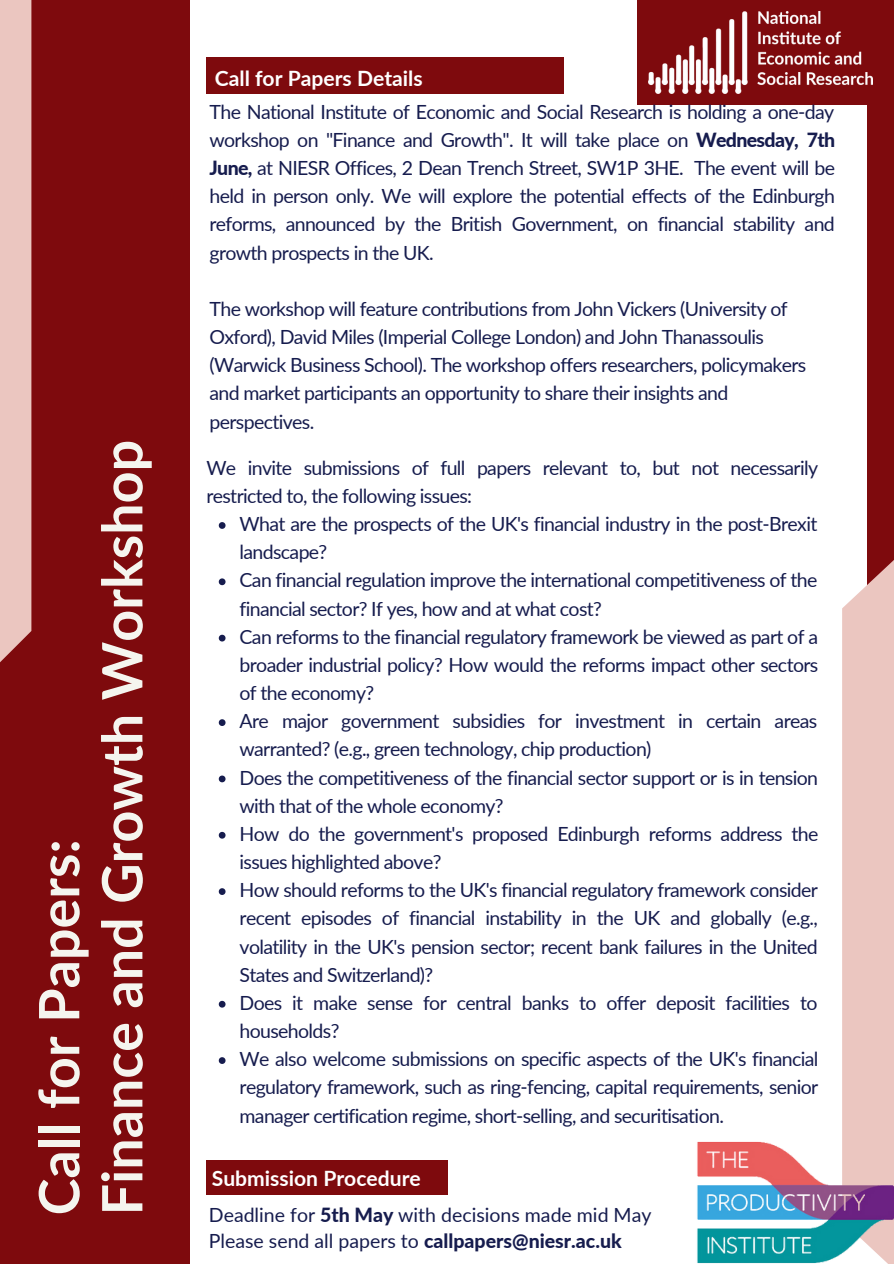
<style>
.page{position:relative;width:894px;height:1264px;background:#fff}
.page>*{position:absolute;margin:0;border:0;box-sizing:border-box;transform-origin:0 0}
.t1{font:700 55.65px/63px "Lato";color:#f5f5ef}
.t2{font:700 21.15px "Lato";color:#fff}
.t3{font:19.5px/28.2px "Lato";letter-spacing:-.035em;color:#161c4e}
.t4{font:19.5px/26px "Lato";color:#161c4e}
.s1{font-weight:800}
</style>
<div class="page">
<div style="left:0;top:0;width:189px;height:1263px;background:#7e0a0d"></div>
<div style="left:0;top:0;width:31px;height:662px;background:#ebc6c0"></div>
<div style="left:866px;top:0;width:27px;height:1008px;background:#7e0a0d"></div>
<svg style="left:842px;top:541px;width:51px;height:596px;background:#e8c3be"></svg>
<div style="left:206px;top:58px;width:357px;height:36px;background:#7e0a0d"></div>
<div style="left:637px;top:0;width:256px;height:104px;background:#7e0a0d"></div>
<div style="left:206px;top:1160px;width:241px;height:34px;background:#7e0a0d"></div>
<img style="left:648px;top:12px;width:224px;height:82px">
<img style="left:697px;top:1137px;width:196px;height:126px">
<svg style="left:219px;top:522px;width:6px;height:7px"></svg>
<svg style="left:219px;top:578px;width:6px;height:7px"></svg>
<svg style="left:219px;top:634px;width:6px;height:7px"></svg>
<svg style="left:219px;top:719px;width:6px;height:7px"></svg>
<svg style="left:219px;top:775px;width:6px;height:7px"></svg>
<svg style="left:219px;top:831px;width:6px;height:7px"></svg>
<svg style="left:219px;top:888px;width:6px;height:7px"></svg>
<svg style="left:219px;top:1000px;width:6px;height:7px"></svg>
<svg style="left:219px;top:1057px;width:6px;height:6px"></svg>
<h1 class="t1" style="left:26px;top:1215px;width:777px;rotate:-90deg">Call for Papers:<br>Finance and Growth Workshop</h1>
<p class="t2" style="left:215px;top:65px;width:209px">Call for Papers Details</p>
<p class="t3" style="left:209px;top:97px;width:627px;text-align:justify">The National Institute of Economic and Social Research is holding a one-day workshop on "Finance and Growth". It will take place on <span class="s1">Wednesday, 7th June,</span> at NIESR Offices, 2 Dean Trench Street, SW1P 3HE. The event will be held in person only. We will explore the potential effects of the Edinburgh reforms, announced by the British Government, on financial stability and growth prospects in the UK.</p>
<p class="t3" style="left:209px;top:294px;width:598px">The workshop will feature contributions from John Vickers (University of Oxford), David Miles (Imperial College London) and John Thanassoulis (Warwick Business School). The workshop offers researchers, policymakers and market participants an opportunity to share their insights and perspectives.</p>
<p class="t3" style="left:206px;top:453px;width:613px">We invite submissions of full papers relevant to, but not necessarily restricted to, the following issues:</p>
<p class="t3" style="left:239px;top:509px;width:580px">What are the prospects of the UK's financial industry in the post-Brexit landscape?<br>Can financial regulation improve the international competitiveness of the financial sector? If yes, how and at what cost?<br>Can reforms to the financial regulatory framework be viewed as part of a broader industrial policy? How would the reforms impact other sectors of the economy?<br>Are major government subsidies for investment in certain areas warranted? (e.g., green technology, chip production)<br>Does the competitiveness of the financial sector support or is in tension with that of the whole economy?<br>How do the government's proposed Edinburgh reforms address the issues highlighted above?<br>How should reforms to the UK's financial regulatory framework consider recent episodes of financial instability in the UK and globally (e.g., volatility in the UK's pension sector; recent bank failures in the United States and Switzerland)?<br>Does it make sense for central banks to offer deposit facilities to households?<br>We also welcome submissions on specific aspects of the UK's financial regulatory framework, such as ring-fencing, capital requirements, senior manager certification regime, short-selling, and securitisation.</p>
<p class="t2" style="left:212px;top:1164px;width:210px">Submission Procedure</p>
<p class="t4" style="left:209px;top:1201px;width:444px">Deadline for <span class="s1">5th May</span> with decisions made mid May<br>Please send all papers to <span class="s1">callpapers@niesr.ac.uk</span></p>
</div>
